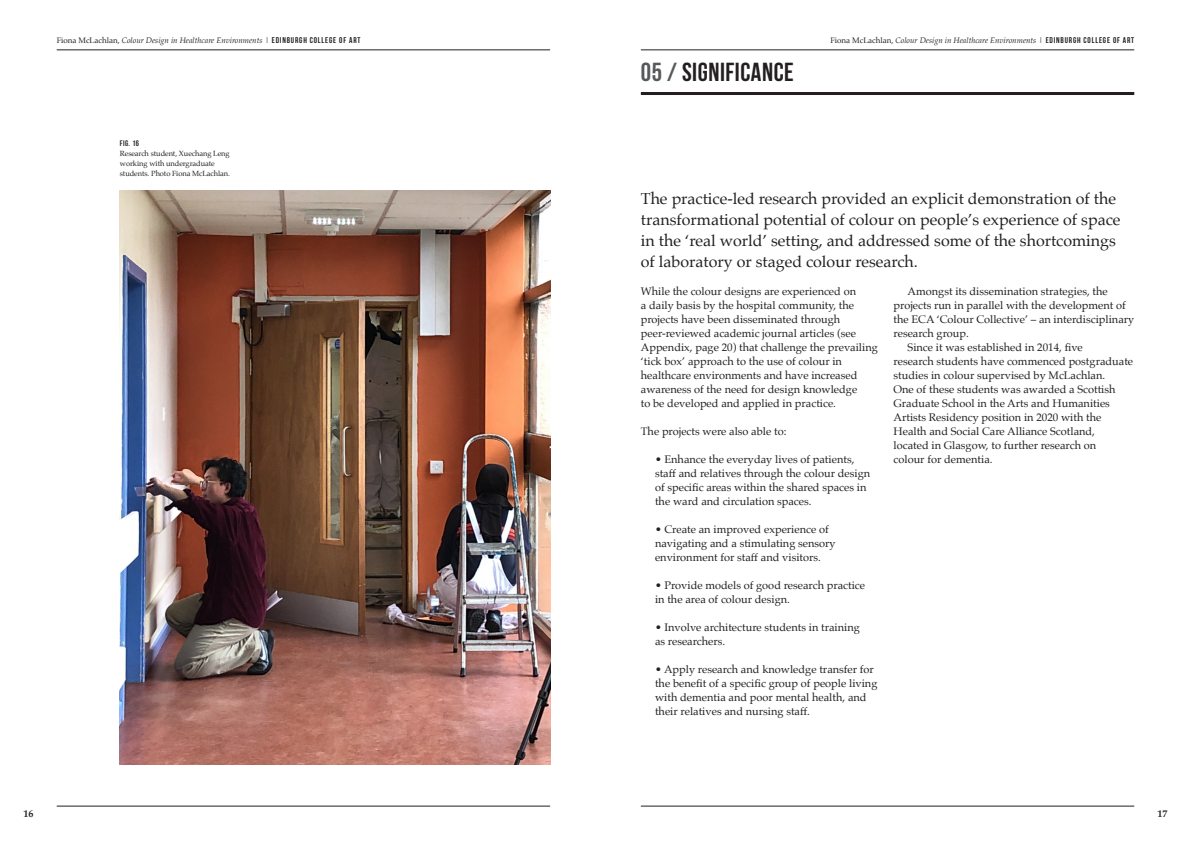
<style>
.page{position:relative;width:1191px;height:842px;background:#fff}
.page>*{position:absolute;margin:0;border:0;box-sizing:border-box;transform-origin:0 0}
._00_HEADERS{font:700 26px "Bebas Neue";letter-spacing:.02em;color:#231f20}
._02_BLACK_INTRO{font:16px/21px "Palatino";color:#231f20}
._01a_NO_INDENT_BODY{font:11px/14px "Palatino";color:#231f20}
._01_INDENTED_BODY_CO{font:11px/14px "Palatino";color:#231f20}
.t1{font:700 10px "Palatino";color:#231f20}
.t2{font:italic 8px "Palatino";color:#231f20}
._04_FIGS{font:700 8px "Bebas Neue";color:#231f20}
._03_CAPTIONS{font:7.5px/10px "Palatino";letter-spacing:-.01em;color:#231f20}
.s1{font-style:normal}
.s2{font-family:"Bebas Neue";font-weight:700;font-style:normal;font-size:8.3px}
.s3{color:#57585a}
</style>
<div class="page">
<hr style="left:641px;top:50px;width:493px;height:1px;background:#231f20">
<hr style="left:641px;top:806px;width:493px;height:1px;background:#231f20">
<hr style="left:57px;top:50px;width:493px;height:1px;background:#231f20">
<hr style="left:57px;top:806px;width:493px;height:1px;background:#231f20">
<hr style="left:641px;top:92px;width:493px;height:3px;background:#231f20">
<img style="left:120px;top:190px;width:430px;height:574px">
<p class="t2" style="left:57px;top:33px;width:305px"><span class="s1">Fiona McLachlan,</span> Colour Design in Healthcare Environments <span class="s1">|</span> <span class="s2">EDINBURGH COLLEGE OF ART</span></p>
<p class="t2" style="left:830px;top:33px;width:305px"><span class="s1">Fiona McLachlan,</span> Colour Design in Healthcare Environments <span class="s1">|</span> <span class="s2">EDINBURGH COLLEGE OF ART</span></p>
<p class="_00_HEADERS" style="left:641px;top:58px;width:154px"><span class="s3">05 /</span> SIGNIFICANCE</p>
<p class="_04_FIGS" style="left:120px;top:139px;width:21px">FIG. 16</p>
<p class="_03_CAPTIONS" style="left:120px;top:148px;width:112px">Research student, Xuechang Leng working with undergraduate students. Photo Fiona McLachlan.</p>
<p class="_02_BLACK_INTRO" style="left:641px;top:188px;width:481px">The practice-led research provided an explicit demonstration of the transformational potential of colour on people’s experience of space in the ‘real world’ setting, and addressed some of the shortcomings of laboratory or staged colour research.</p>
<p class="_01a_NO_INDENT_BODY" style="left:641px;top:284px;width:238px">While the colour designs are experienced on<br>a daily basis by the hospital community, the projects have been disseminated through peer-reviewed academic journal articles (see Appendix, page 20) that challenge the prevailing ‘tick box’ approach to the use of colour in healthcare environments and have increased awareness of the need for design knowledge<br>to be developed and applied in practice.</p>
<p class="_01a_NO_INDENT_BODY" style="left:641px;top:424px;width:147px">The projects were also able to:</p>
<p class="_01a_NO_INDENT_BODY" style="left:655px;top:452px;width:217px">• Enhance the everyday lives of patients, staff and relatives through the colour design of specific areas within the shared spaces in the ward and circulation spaces.</p>
<p class="_01a_NO_INDENT_BODY" style="left:655px;top:522px;width:182px">• Create an improved experience of navigating and a stimulating sensory environment for staff and visitors.</p>
<p class="_01a_NO_INDENT_BODY" style="left:655px;top:578px;width:212px">• Provide models of good research practice in the area of colour design.</p>
<p class="_01a_NO_INDENT_BODY" style="left:655px;top:620px;width:206px">• Involve architecture students in training as researchers.</p>
<p class="_01a_NO_INDENT_BODY" style="left:655px;top:662px;width:224px">• Apply research and knowledge transfer for the benefit of a specific group of people living with dementia and poor mental health, and their relatives and nursing staff.</p>
<p class="_01_INDENTED_BODY_CO" style="left:893px;top:284px;width:242px;text-indent:14px">Amongst its dissemination strategies, the projects run in parallel with the development of the ECA ‘Colour Collective’ – an interdisciplinary research group.</p>
<p class="_01_INDENTED_BODY_CO" style="left:893px;top:340px;width:241px;text-indent:14px">Since it was established in 2014, five<br>research students have commenced postgraduate studies in colour supervised by McLachlan.<br>One of these students was awarded a Scottish Graduate School in the Arts and Humanities Artists Residency position in 2020 with the Health and Social Care Alliance Scotland,<br>located in Glasgow, to further research on<br>colour for dementia.</p>
<p class="t1" style="left:23px;top:805px;width:11px">16</p>
<p class="t1" style="left:1157px;top:805px;width:11px">17</p>
</div>
